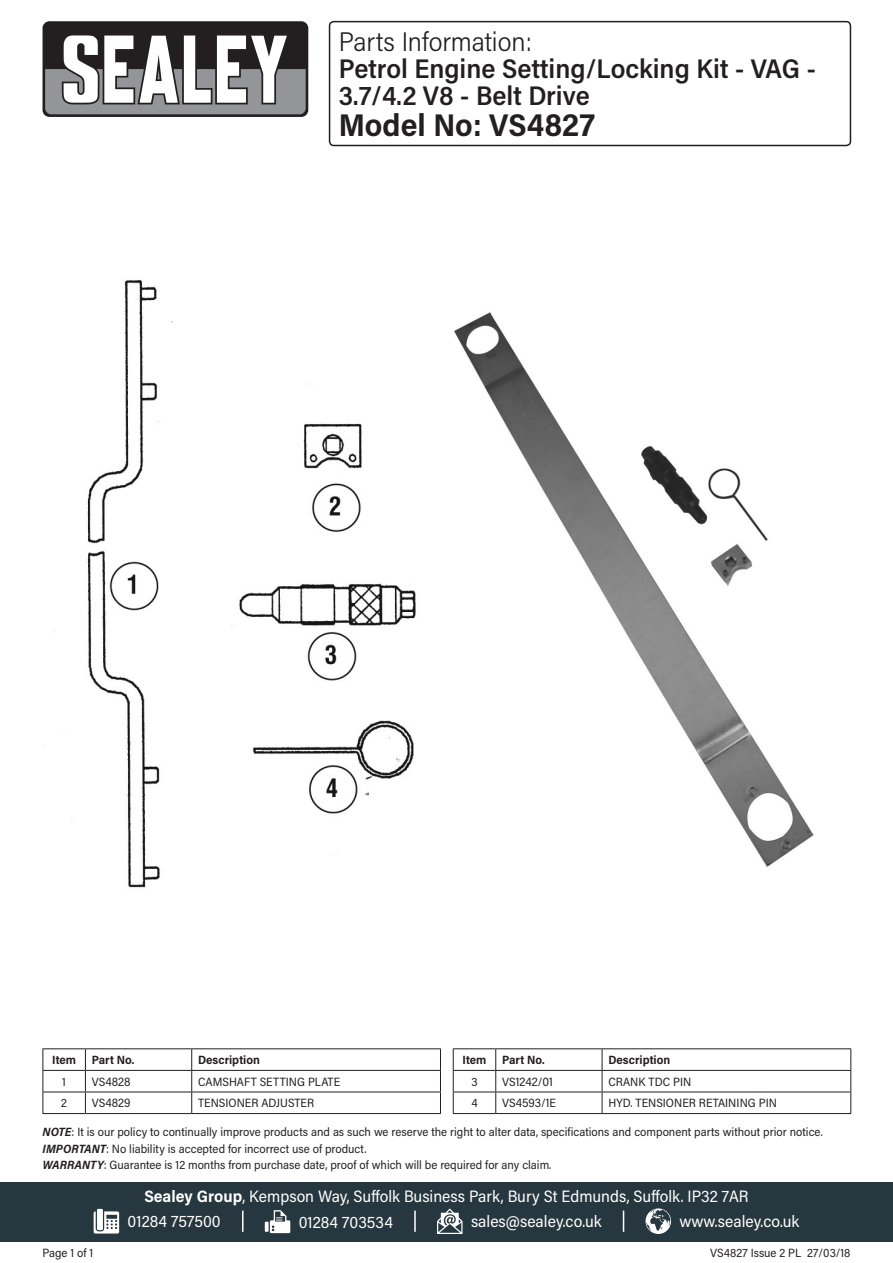
<style>
.page{position:relative;width:893px;height:1263px;background:#fff}
.page>*{position:absolute;margin:0;border:0;box-sizing:border-box;transform-origin:0 0}
.Model_Number{font:700 31.5px "Acumin Pro Semi Cond";color:#231f20}
.Product_Description{font:600 27px/27px "Acumin Pro Semi Cond";color:#231f20}
.Parts_Information{font:300 27px "Acumin Pro Semi Cond";color:#231f20}
.Address{font:16.5px "Acumin Pro Semi Cond";color:#fff}
.Contact_Info{font:16.5px "Acumin Pro Semi Cond";color:#fff}
.Disclaimer{font:12px "Acumin Pro Semi Cond";color:#231f20}
.Table_Body{font:12px "Acumin Pro Semi Cond";letter-spacing:.005em;color:#231f20}
.Part_Description_HDR{font:700 12px "Acumin Pro Semi Cond";color:#231f20}
.Document_Info{font:12px "Acumin Pro Semi Cond";color:#231f20}
.Part_No__Body{font:12px "Acumin Pro Semi Cond";color:#231f20}
.Item_HDR{font:700 12px "Acumin Pro Semi Cond";letter-spacing:-.005em;color:#231f20}
.Item_Body{font:12px "Acumin Pro Semi Cond";color:#231f20}
.s1{font-weight:700;font-style:italic}
.s2{font-weight:700}
</style>
<div class="page">
<div style="left:43px;top:21px;width:265px;height:96px;background:#231f20;border-radius:7px"></div>
<svg style="left:45px;top:35px;width:261px;height:79px"></svg>
<div style="left:0;top:1182px;width:893px;height:60px;background:#27373f"></div>
<svg style="left:94px;top:1211px;width:25px;height:22px"></svg>
<div style="left:97px;top:1209px;width:6px;height:21px;background:#fff"></div>
<svg style="left:265px;top:1222px;width:4px;height:10px"></svg>
<svg style="left:270px;top:1210px;width:20px;height:23px"></svg>
<svg style="left:437px;top:1208px;width:25px;height:26px"></svg>
<svg style="left:645px;top:1208px;width:26px;height:26px"></svg>
<hr style="left:242px;top:1210px;width:2px;height:22px;background:#fff">
<svg style="left:623px;top:1210px;width:1px;height:22px"></svg>
<hr style="left:414px;top:1210px;width:2px;height:22px;background:#fff">
<div style="left:329px;top:21px;width:522px;height:125px;border:2px solid #231f20;border-radius:4px"></div>
<hr style="left:43px;top:1048px;width:42px;height:1px;background:#231f20">
<hr style="left:85px;top:1048px;width:107px;height:1px;background:#231f20">
<hr style="left:192px;top:1048px;width:249px;height:1px;background:#231f20">
<hr style="left:43px;top:1070px;width:42px;height:1px;background:#231f20">
<hr style="left:85px;top:1070px;width:107px;height:1px;background:#231f20">
<hr style="left:192px;top:1070px;width:249px;height:1px;background:#231f20">
<hr style="left:43px;top:1091px;width:42px;height:1px;background:#231f20">
<svg style="left:43px;top:1049px;width:1px;height:64px"></svg>
<hr style="left:85px;top:1091px;width:107px;height:1px;background:#231f20">
<svg style="left:85px;top:1049px;width:1px;height:64px"></svg>
<hr style="left:192px;top:1091px;width:249px;height:1px;background:#231f20">
<svg style="left:191px;top:1049px;width:1px;height:64px"></svg>
<svg style="left:440px;top:1049px;width:1px;height:64px"></svg>
<hr style="left:43px;top:1113px;width:42px;height:1px;background:#231f20">
<hr style="left:85px;top:1113px;width:107px;height:1px;background:#231f20">
<hr style="left:192px;top:1113px;width:249px;height:1px;background:#231f20">
<hr style="left:453px;top:1048px;width:43px;height:1px;background:#231f20">
<hr style="left:496px;top:1048px;width:106px;height:1px;background:#231f20">
<hr style="left:602px;top:1048px;width:249px;height:1px;background:#231f20">
<hr style="left:453px;top:1070px;width:43px;height:1px;background:#231f20">
<hr style="left:496px;top:1070px;width:106px;height:1px;background:#231f20">
<hr style="left:602px;top:1070px;width:249px;height:1px;background:#231f20">
<hr style="left:453px;top:1091px;width:43px;height:1px;background:#231f20">
<svg style="left:453px;top:1049px;width:1px;height:64px"></svg>
<hr style="left:496px;top:1091px;width:106px;height:1px;background:#231f20">
<svg style="left:495px;top:1049px;width:1px;height:64px"></svg>
<hr style="left:602px;top:1091px;width:249px;height:1px;background:#231f20">
<svg style="left:602px;top:1049px;width:1px;height:64px"></svg>
<svg style="left:850px;top:1049px;width:1px;height:64px"></svg>
<hr style="left:453px;top:1113px;width:43px;height:1px;background:#231f20">
<hr style="left:496px;top:1113px;width:106px;height:1px;background:#231f20">
<hr style="left:602px;top:1113px;width:249px;height:1px;background:#231f20">
<img style="left:53px;top:280px;width:363px;height:608px">
<img style="left:454px;top:312px;width:360px;height:555px">
<p class="Parts_Information" style="left:339px;top:23px;width:195px">Parts Information:</p>
<p class="Product_Description" style="left:339px;top:54px;width:479px">Petrol Engine Setting/Locking Kit - VAG -<br>3.7/4.2 V8 - Belt Drive</p>
<p class="Model_Number" style="left:339px;top:103px;width:258px">Model No: VS4827</p>
<p class="Item_HDR" style="left:52px;top:1051px;width:25px">Item</p>
<p class="Part_Description_HDR" style="left:92px;top:1051px;width:44px">Part No.</p>
<p class="Part_Description_HDR" style="left:198px;top:1051px;width:63px">Description</p>
<p class="Item_Body" style="left:62px;top:1073px;width:5px">1</p>
<p class="Part_No__Body" style="left:92px;top:1073px;width:40px">VS4828</p>
<p class="Table_Body" style="left:198px;top:1073px;width:144px">CAMSHAFT SETTING PLATE</p>
<p class="Item_Body" style="left:61px;top:1095px;width:7px">2</p>
<p class="Part_No__Body" style="left:92px;top:1095px;width:40px">VS4829</p>
<p class="Table_Body" style="left:198px;top:1095px;width:118px">TENSIONER ADJUSTER</p>
<p class="Item_HDR" style="left:463px;top:1051px;width:25px">Item</p>
<p class="Part_Description_HDR" style="left:502px;top:1051px;width:44px">Part No.</p>
<p class="Part_Description_HDR" style="left:608px;top:1051px;width:63px">Description</p>
<p class="Item_Body" style="left:471px;top:1073px;width:8px">3</p>
<p class="Part_No__Body" style="left:502px;top:1073px;width:52px">VS1242/01</p>
<p class="Table_Body" style="left:608px;top:1073px;width:84px">CRANK TDC PIN</p>
<p class="Item_Body" style="left:471px;top:1095px;width:8px">4</p>
<p class="Part_No__Body" style="left:502px;top:1095px;width:55px">VS4593/1E</p>
<p class="Table_Body" style="left:608px;top:1095px;width:170px">HYD. TENSIONER RETAINING PIN</p>
<p class="Disclaimer" style="left:43px;top:1124px;width:782px"><span class="s1">NOTE</span>: It is our policy to continually improve products and as such we reserve the right to alter data, specifications and component parts without prior notice.</p>
<p class="Disclaimer" style="left:43px;top:1140px;width:326px"><span class="s1">IMPORTANT</span>: No liability is accepted for incorrect use of product.</p>
<p class="Disclaimer" style="left:43px;top:1157px;width:510px"><span class="s1">WARRANTY</span>: Guarantee is 12 months from purchase date, proof of which will be required for any claim.</p>
<p class="Document_Info" style="left:43px;top:1244px;width:52px">Page 1 of 1</p>
<p class="Address" style="left:144px;top:1185px;width:606px"><span class="s2">Sealey Group</span>, Kempson Way, Suffolk Business Park, Bury St Edmunds, Suffolk. IP32 7AR</p>
<p class="Contact_Info" style="left:128px;top:1210px;width:95px">01284 757500</p>
<p class="Contact_Info" style="left:299px;top:1210px;width:96px">01284 703534</p>
<p class="Contact_Info" style="left:471px;top:1210px;width:132px">sales@sealey.co.uk</p>
<p class="Contact_Info" style="left:680px;top:1210px;width:121px">www.sealey.co.uk</p>
<p class="Document_Info" style="left:710px;top:1244px;width:142px">VS4827 Issue 2 PL 27/03/18</p>
</div>
